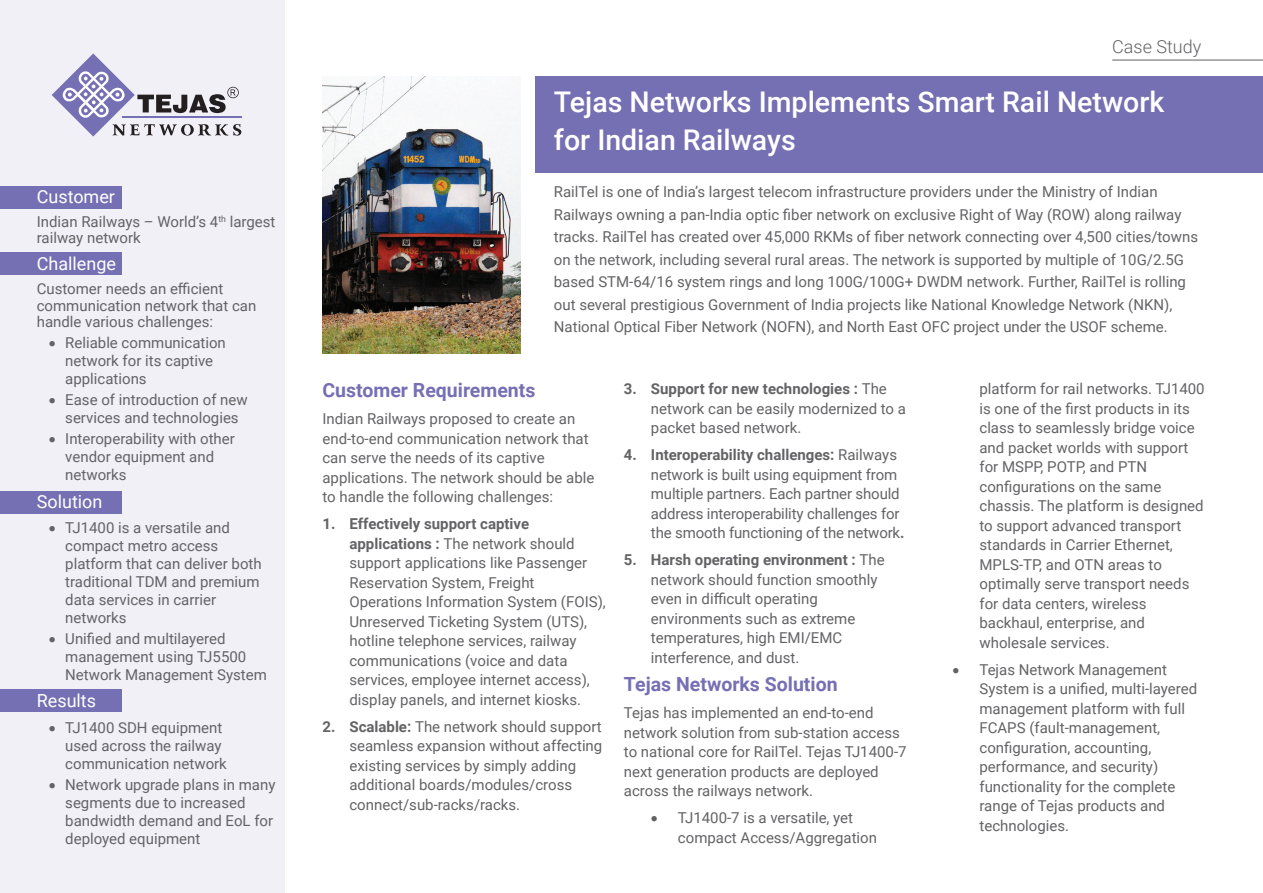
<style>
.page{position:relative;width:1263px;height:893px;background:#fff}
.page>*{position:absolute;margin:0;border:0;box-sizing:border-box;transform-origin:0 0}
.t1{font:500 28.5px/37.7px "Roboto";color:#fff}
.t2{font:700 19.5px "Roboto";color:#756fb3}
.t3{font:18px "Roboto";color:#fff}
.t4{font:300 18px "Roboto";color:#636366}
.t5{font:15px/19.5px "Roboto";color:#636366}
.s1{font-weight:700}
</style>
<div class="page">
<div style="left:0;top:0;width:284px;height:893px;background:#f1f0f7"></div>
<div style="left:0;top:186px;width:122px;height:23px;background:#756fb3"></div>
<div style="left:0;top:252px;width:122px;height:23px;background:#756fb3"></div>
<div style="left:0;top:491px;width:122px;height:22px;background:#756fb3"></div>
<div style="left:0;top:689px;width:122px;height:23px;background:#756fb3"></div>
<hr style="left:1112px;top:60px;width:151px;height:1px;background:#636366">
<div style="left:535px;top:77px;width:728px;height:96px;background:#756fb3"></div>
<img style="left:322px;top:77px;width:198px;height:276px">
<svg style="left:52px;top:53px;width:190px;height:84px"></svg>
<p class="t3" style="left:37px;top:183px;width:80px">Customer</p>
<p class="t5" style="left:37px;top:212px;width:240px;line-height:16.5px">Indian Railways – World’s 4<sup>th</sup> largest railway network</p>
<p class="t3" style="left:37px;top:251px;width:81px">Challenge</p>
<p class="t5" style="left:37px;top:280px;width:221px;line-height:16.5px">Customer needs an efficient communication network that can handle various challenges:</p>
<p class="t5" style="left:65px;top:333px;width:162px;line-height:18px;text-indent:-16px">• Reliable communication network for its captive applications</p>
<p class="t5" style="left:49px;top:390px;width:200px;line-height:18px;text-align:center">• Ease of introduction of new services and technologies</p>
<p class="t5" style="left:65px;top:429px;width:171px;line-height:18px;text-indent:-16px">• Interoperability with other vendor equipment and networks</p>
<p class="t3" style="left:37px;top:489px;width:67px">Solution</p>
<p class="t5" style="left:65px;top:518px;width:198px;line-height:18px;text-indent:-16px">• TJ1400 is a versatile and compact metro access platform that can deliver both traditional TDM and premium data services in carrier networks</p>
<p class="t5" style="left:65px;top:629px;width:203px;line-height:18px;text-indent:-16px">• Unified and multilayered management using TJ5500<br>Network Management System</p>
<p class="t3" style="left:37px;top:688px;width:61px">Results</p>
<p class="t5" style="left:65px;top:718px;width:163px;line-height:18px;text-indent:-16px">• TJ1400 SDH equipment used across the railway communication network</p>
<p class="t5" style="left:65px;top:775px;width:212px;line-height:18px;text-indent:-16px">• Network upgrade plans in many segments due to increased bandwidth demand and EoL for deployed equipment</p>
<p class="t4" style="left:1112px;top:34px;width:90px">Case Study</p>
<h1 class="t1" style="left:554px;top:82px;width:612px">Tejas Networks Implements Smart Rail Network for Indian Railways</h1>
<p class="t5" style="left:554px;top:180px;width:646px;line-height:22.5px">RailTel is one of India’s largest telecom infrastructure providers under the Ministry of Indian Railways owning a pan-India optic fiber network on exclusive Right of Way (ROW) along railway tracks. RailTel has created over 45,000 RKMs of fiber network connecting over 4,500 cities/towns on the network, including several rural areas. The network is supported by multiple of 10G/2.5G based STM-64/16 system rings and long 100G/100G+ DWDM network. Further, RailTel is rolling out several prestigious Government of India projects like National Knowledge Network (NKN), National Optical Fiber Network (NOFN), and North East OFC project under the USOF scheme.</p>
<h2 class="t2" style="left:322px;top:377px;width:214px">Customer Requirements</h2>
<p class="t5" style="left:322px;top:409px;width:273px">Indian Railways proposed to create an end-to-end communication network that can serve the needs of its captive applications. The network should be able to handle the following challenges:</p>
<p class="t5" style="left:349px;top:514px;width:258px;text-indent:-27px"><span class="s1">1. Effectively support captive applications :</span> The network should support applications like Passenger Reservation System, Freight Operations Information System (FOIS), Unreserved Ticketing System (UTS), hotline telephone services, railway communications (voice and data services, employee internet access), display panels, and internet kiosks.</p>
<p class="t5" style="left:349px;top:716px;width:254px;text-indent:-27px"><span class="s1">2. Scalable:</span> The network should support seamless expansion without affecting existing services by simply adding additional boards/modules/cross connect/sub-racks/racks.</p>
<p class="t5" style="left:651px;top:378px;width:257px;text-indent:-27px"><span class="s1">3. Support for new technologies :</span> The network can be easily modernized to a packet based network.</p>
<p class="t5" style="left:651px;top:444px;width:255px;text-indent:-27px"><span class="s1">4. Interoperability challenges:</span> Railways network is built using equipment from multiple partners. Each partner should address interoperability challenges for the smooth functioning of the network<span class="s1">.</span></p>
<p class="t5" style="left:651px;top:549px;width:235px;text-indent:-27px"><span class="s1">5. Harsh operating environment :</span> The network should function smoothly even in difficult operating environments such as extreme temperatures, high EMI/EMC interference, and dust.</p>
<h2 class="t2" style="left:624px;top:670px;width:215px">Tejas Networks Solution</h2>
<p class="t5" style="left:624px;top:702px;width:284px">Tejas has implemented an end-to-end network solution from sub-station access to national core for RailTel. Tejas TJ1400-7 next generation products are deployed across the railways network.</p>
<p class="t5" style="left:678px;top:807px;width:201px;text-indent:-27px">• TJ1400-7 is a versatile, yet compact Access/Aggregation</p>
<p class="t5" style="left:979px;top:378px;width:227px">platform for rail networks. TJ1400 is one of the first products in its class to seamlessly bridge voice and packet worlds with support for MSPP, POTP, and PTN configurations on the same chassis. The platform is designed to support advanced transport standards in Carrier Ethernet,<br>MPLS-TP, and OTN areas to optimally serve transport needs for data centers, wireless backhaul, enterprise, and wholesale services.</p>
<p class="t5" style="left:979px;top:659px;width:219px;text-indent:-27px">• Tejas Network Management<br>System is a unified, multi-layered management platform with full<br>FCAPS (fault-management, configuration, accounting, performance, and security) functionality for the complete range of Tejas products and technologies.</p>
</div>
